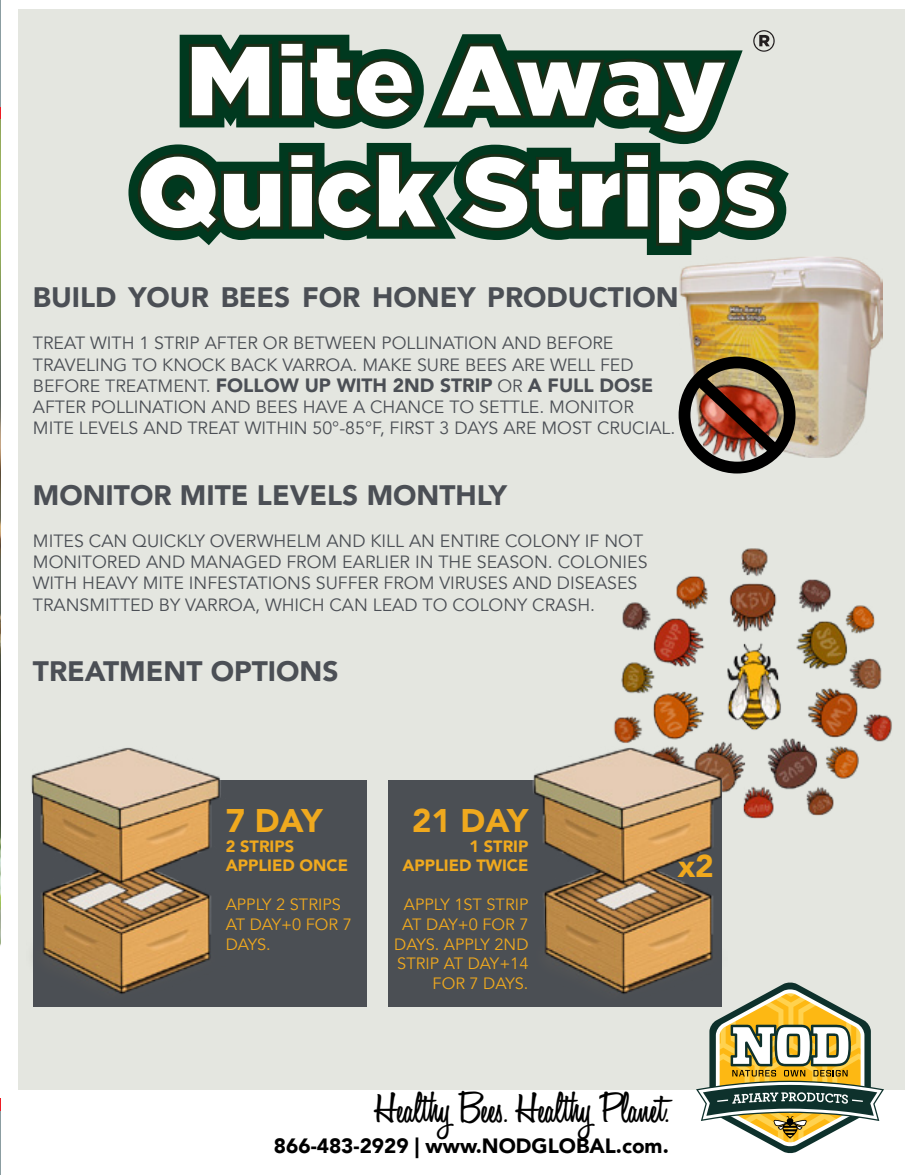
<style>
.page{position:relative;width:905px;height:1175px;background:#fff}
.page>*{position:absolute;margin:0;border:0;box-sizing:border-box;transform-origin:0 0}
.t1{font:600 44.25px "Honey Script";color:#000}
.t2{font:900 32.7px "Avenir";color:#f0a91e}
.t3{font:900 31.5px "Avenir";color:#f0a91e}
.t4{font:900 28.05px "Avenir";color:#4b4f55}
.t5{font:900 20.7px "Avenir";color:#000}
.t6{font:900 19.2px "Avenir";color:#4b4f55}
.t7{font:17.7px/21.3px "Avenir";color:#4b4f55}
.t8{font:16.35px/19.6px "Avenir";color:#f0a91e}
.t9{font:900 16.35px/19.6px "Avenir";color:#f0a91e}
.t10{font:13.5px "Bookman Old Style";color:#000}
.s1{font-weight:400;font-size:17.7px}
</style>
<div class="page">
<img style="left:0;top:119px;width:1px;height:827px">
<svg style="left:0;top:106px;width:1px;height:13px"></svg>
<hr style="left:0;top:1098px;width:1px;height:76px;background:#8b9da1">
<hr style="left:0;top:0;width:1px;height:106px;background:#8b9da1">
<svg style="left:0;top:1098px;width:1px;height:13px"></svg>
<div style="left:18px;top:9px;width:886px;height:1080px;background:#e4e6e0"></div>
<img style="left:679px;top:257px;width:203px;height:201px">
<div style="left:678px;top:356px;width:117px;height:117px;border:12px solid #000;border-radius:50%"></div>
<img style="left:682px;top:363px;width:109px;height:104px">
<img style="left:613px;top:548px;width:279px;height:271px">
<div style="left:388px;top:780px;width:333px;height:226px;background:#4b4f54"></div>
<div style="left:33px;top:780px;width:333px;height:226px;background:#4b4f54"></div>
<img style="left:31px;top:747px;width:190px;height:247px">
<img style="left:532px;top:742px;width:195px;height:252px">
<svg style="left:128px;top:144px;width:660px;height:111px"></svg>
<svg style="left:180px;top:34px;width:562px;height:110px"></svg>
<svg style="left:138px;top:152px;width:302px;height:80px;background:#8da094"></svg>
<svg style="left:458px;top:152px;width:319px;height:94px;background:#8a9e92"></svg>
<svg style="left:753px;top:30px;width:21px;height:22px"></svg>
<svg style="left:696px;top:982px;width:188px;height:171px"></svg>
<h3 class="t4" style="left:33px;top:273px;width:647px">BUILD YOUR BEES FOR HONEY PRODUCTION</h3>
<p class="t7" style="left:33px;top:333px;width:602px">TREAT WITH 1 STRIP AFTER OR BETWEEN POLLINATION AND BEFORE<br>TRAVELING TO KNOCK BACK VARROA. MAKE SURE BEES ARE WELL FED</p>
<p class="t6" style="left:33px;top:369px;width:622px"><span class="s1">BEFORE TREATMENT.</span> FOLLOW UP WITH 2ND STRIP <span class="s1">OR</span> A FULL DOSE</p>
<p class="t7" style="left:33px;top:397px;width:644px">AFTER POLLINATION AND BEES HAVE A CHANCE TO SETTLE. MONITOR<br>MITE LEVELS AND TREAT WITHIN 50°-85°F, FIRST 3 DAYS ARE MOST CRUCIAL.</p>
<h3 class="t4" style="left:33px;top:471px;width:475px">MONITOR MITE LEVELS MONTHLY</h3>
<p class="t7" style="left:33px;top:530px;width:616px">MITES CAN QUICKLY OVERWHELM AND KILL AN ENTIRE COLONY IF NOT MONITORED AND MANAGED FROM EARLIER IN THE SEASON. COLONIES WITH HEAVY MITE INFESTATIONS SUFFER FROM VIRUSES AND DISEASES TRANSMITTED BY VARROA, WHICH CAN LEAD TO COLONY CRASH.</p>
<h3 class="t4" style="left:33px;top:647px;width:307px">TREATMENT OPTIONS</h3>
<h2 class="t2" style="left:226px;top:792px;width:98px">7 DAY</h2>
<p class="t9" style="left:226px;top:835px;width:124px">2 STRIPS<br>APPLIED ONCE</p>
<p class="t8" style="left:226px;top:895px;width:128px">APPLY 2 STRIPS<br>AT DAY+0 FOR 7<br>DAYS.</p>
<h2 class="t2" style="left:412px;top:792px;width:118px">21 DAY</h2>
<p class="t9" style="left:402px;top:835px;width:128px;text-align:right">1 STRIP<br>APPLIED TWICE</p>
<p class="t8" style="left:394px;top:895px;width:136px;text-align:right">APPLY 1ST STRIP<br>AT DAY+0 FOR 7<br>DAYS. APPLY 2ND<br>STRIP AT DAY+14<br>FOR 7 DAYS.</p>
<h3 class="t3" style="left:677px;top:839px;width:38px">x2</h3>
<h1 class="t1" style="left:375px;top:1081px;width:296px">Healthy Bees. Healthy Planet.</h1>
<p class="t10" style="left:404px;top:1112px;width:102px">BEE CULTURE</p>
<p class="t5" style="left:274px;top:1128px;width:396px">866-483-2929 | www.NODGLOBAL.com.</p>
</div>
